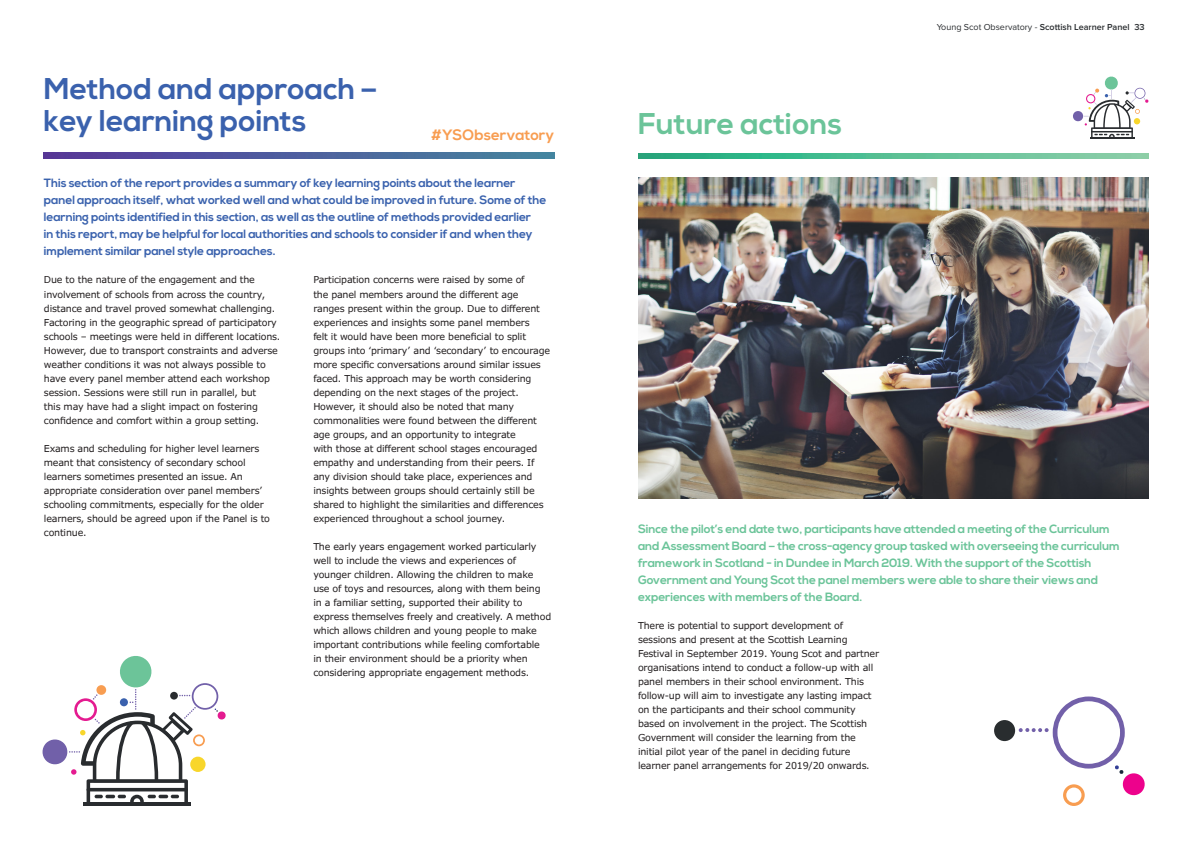
<style>
.page{position:relative;width:1191px;height:842px;background:#fff}
.page>*{position:absolute;margin:0;border:0;box-sizing:border-box;transform-origin:0 0}
.t1{font:700 30px "Nexa";color:#3a61ad}
.t2{font:700 30px "Nexa";color:#6bc499}
.t3{font:700 15px "Nexa";color:#f89d51}
.Subheading_Green{font:700 12px/17px "Nexa";letter-spacing:-.01em;color:#3961ad}
.Subheading_Green-2{font:700 12px/17px "Nexa";letter-spacing:-.01em;color:#6bc499}
.t4{font:9.5px/14px "Verdana Pro";letter-spacing:-.02em;color:#231f20}
.t5{font:600 9px "Proxima Nova";color:#292c2f}
.s1{font-weight:400}
</style>
<div class="page">
<img style="left:44px;top:153px;width:510px;height:6px">
<svg style="left:42px;top:656px;width:184px;height:150px"></svg>
<img style="left:638px;top:153px;width:510px;height:6px">
<svg style="left:1073px;top:76px;width:75px;height:62px"></svg>
<img style="left:638px;top:178px;width:510px;height:321px">
<div style="left:994px;top:720px;width:21px;height:21px;background:#292d2f;border-radius:50%"></div>
<svg style="left:1018px;top:696px;width:127px;height:110px"></svg>
<p class="t1" style="left:44px;top:71px;width:335px">Method and approach –</p>
<p class="t1" style="left:44px;top:103px;width:264px">key learning points</p>
<p class="t3" style="left:431px;top:126px;width:124px">#YSObservatory</p>
<p class="Subheading_Green" style="left:44px;top:174px;width:504px">This section of the report provides a summary of key learning points about the learner panel approach itself, what worked well and what could be improved in future. Some of the learning points identified in this section, as well as the outline of methods provided earlier<br>in this report, may be helpful for local authorities and schools to consider if and when they implement similar panel style approaches.</p>
<p class="t4" style="left:44px;top:273px;width:238px">Due to the nature of the engagement and the involvement of schools from across the country, distance and travel proved somewhat challenging.<br>Factoring in the geographic spread of participatory schools – meetings were held in different locations.<br>However, due to transport constraints and adverse weather conditions it was not always possible to have every panel member attend each workshop session. Sessions were still run in parallel, but<br>this may have had a slight impact on fostering confidence and comfort within a group setting.</p>
<p class="t4" style="left:44px;top:441px;width:228px">Exams and scheduling for higher level learners meant that consistency of secondary school learners sometimes presented an issue. An appropriate consideration over panel members’ schooling commitments, especially for the older learners, should be agreed upon if the Panel is to continue.</p>
<p class="t4" style="left:313px;top:273px;width:238px">Participation concerns were raised by some of<br>the panel members around the different age ranges present within the group. Due to different experiences and insights some panel members<br>felt it would have been more beneficial to split groups into ‘primary’ and ‘secondary’ to encourage more specific conversations around similar issues faced. This approach may be worth considering depending on the next stages of the project.<br>However, it should also be noted that many commonalities were found between the different age groups, and an opportunity to integrate<br>with those at different school stages encouraged empathy and understanding from their peers. If any division should take place, experiences and insights between groups should certainly still be shared to highlight the similarities and differences experienced throughout a school journey.</p>
<p class="t4" style="left:313px;top:539px;width:239px">The early years engagement worked particularly well to include the views and experiences of younger children. Allowing the children to make use of toys and resources, along with them being in a familiar setting, supported their ability to express themselves freely and creatively. A method which allows children and young people to make important contributions while feeling comfortable<br>in their environment should be a priority when considering appropriate engagement methods.</p>
<p class="t2" style="left:638px;top:107px;width:206px">Future actions</p>
<p class="t5" style="left:936px;top:20px;width:209px"><span class="s1">Young Scot Observatory -</span> Scottish Learner Panel 33</p>
<p class="Subheading_Green-2" style="left:638px;top:520px;width:483px">Since the pilot’s end date two, participants have attended a meeting of the Curriculum and Assessment Board – the cross-agency group tasked with overseeing the curriculum framework in Scotland - in Dundee in March 2019. With the support of the Scottish Government and Young Scot the panel members were able to share their views and experiences with members of the Board.</p>
<p class="t4" style="left:638px;top:619px;width:243px">There is potential to support development of sessions and present at the Scottish Learning Festival in September 2019. Young Scot and partner organisations intend to conduct a follow-up with all panel members in their school environment. This follow-up will aim to investigate any lasting impact on the participants and their school community based on involvement in the project. The Scottish Government will consider the learning from the initial pilot year of the panel in deciding future learner panel arrangements for 2019/20 onwards.</p>
</div>
